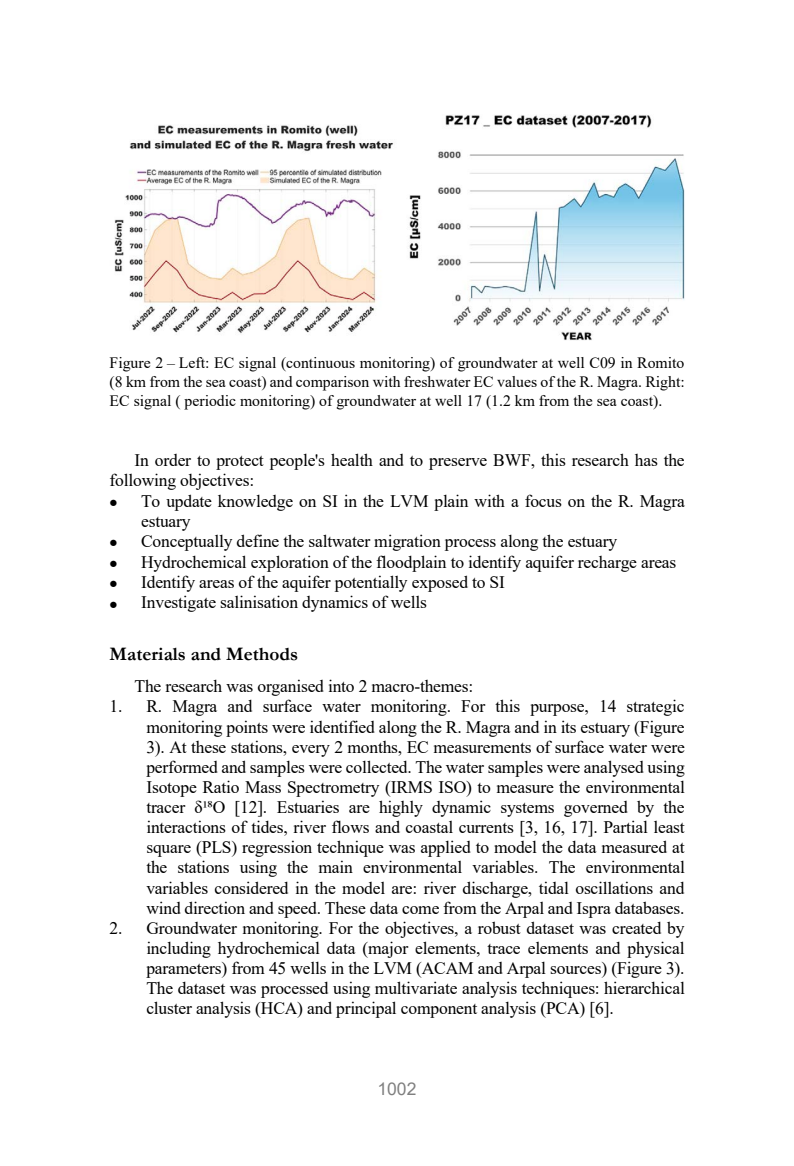
<style>
.page{position:relative;width:794px;height:1166px;background:#fff}
.page>*{position:absolute;margin:0;border:0;box-sizing:border-box;transform-origin:0 0}
.t1{font:700 19.25px "Garamond";color:#000}
.t2{font:17.5px/20.1px "Times New Roman";letter-spacing:-.01em;color:#000}
.t3{font:17.5px "Arial";color:#808080}
.t4{font:15.75px/19.2px "Times New Roman";color:#000;text-align:justify}
</style>
<div class="page">
<img style="left:114px;top:115px;width:571px;height:226px">
<p class="t4" style="left:110px;top:352px;width:577px">Figure 2 – Left: EC signal (continuous monitoring) of groundwater at well C09 in Romito (8 km from the sea coast) and comparison with freshwater EC values of the R. Magra. Right:<br>EC signal ( periodic monitoring) of groundwater at well 17 (1.2 km from the sea coast).</p>
<p class="t2" style="left:110px;top:450px;width:576px;text-indent:25px">In order to protect people's health and to preserve BWF, this research has the following objectives:</p>
<p class="t2" style="left:141px;top:490px;width:545px;text-indent:-32px">• To update knowledge on SI in the LVM plain with a focus on the R. Magra estuary</p>
<p class="t2" style="left:110px;top:531px;width:509px">• Conceptually define the saltwater migration process along the estuary</p>
<p class="t2" style="left:110px;top:551px;width:568px">• Hydrochemical exploration of the floodplain to identify aquifer recharge areas</p>
<p class="t2" style="left:110px;top:572px;width:397px">• Identify areas of the aquifer potentially exposed to SI</p>
<p class="t2" style="left:110px;top:592px;width:319px">• Investigate salinisation dynamics of wells</p>
<p class="t1" style="left:110px;top:641px;width:190px">Materials and Methods</p>
<p class="t2" style="left:134px;top:676px;width:340px">The research was organised into 2 macro-themes:</p>
<p class="t2" style="left:146px;top:696px;width:540px;text-align:justify;text-indent:-37px">1. R. Magra and surface water monitoring. For this purpose, 14 strategic monitoring points were identified along the R. Magra and in its estuary (Figure 3). At these stations, every 2 months, EC measurements of surface water were performed and samples were collected. The water samples were analysed using Isotope Ratio Mass Spectrometry (IRMS ISO) to measure the environmental tracer δ¹⁸O [12]. Estuaries are highly dynamic systems governed by the interactions of tides, river flows and coastal currents [3, 16, 17]. Partial least square (PLS) regression technique was applied to model the data measured at the stations using the main environmental variables. The environmental variables considered in the model are: river discharge, tidal oscillations and wind direction and speed. These data come from the Arpal and Ispra databases.</p>
<p class="t2" style="left:146px;top:917px;width:540px;text-align:justify;text-indent:-37px">2. Groundwater monitoring. For the objectives, a robust dataset was created by including hydrochemical data (major elements, trace elements and physical parameters) from 45 wells in the LVM (ACAM and Arpal sources) (Figure 3).<br>The dataset was processed using multivariate analysis techniques: hierarchical cluster analysis (HCA) and principal component analysis (PCA) [6].</p>
<p class="t3" style="left:377px;top:1077px;width:41px">1002</p>
</div>
